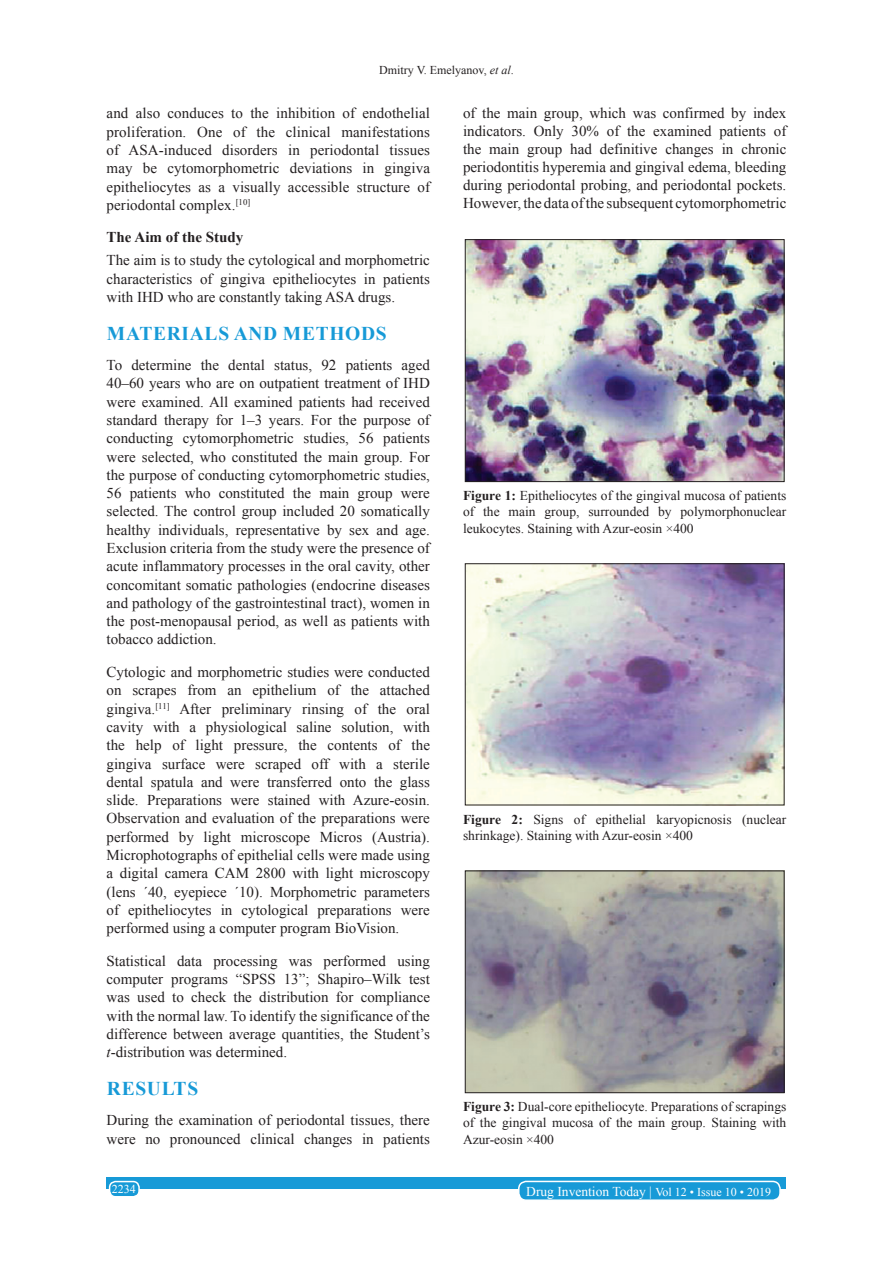
<style>
.page{position:relative;width:893px;height:1263px;background:#fff}
.page>*{position:absolute;margin:0;border:0;box-sizing:border-box;transform-origin:0 0}
.t1{font:700 19.5px "Times New Roman";letter-spacing:.035em;color:#179ad7}
.TX{font:15px/18.3px "Times New Roman";color:#231f20;text-align:justify}
.t2{font:700 15px "Times New Roman";color:#231f20}
.FGC{font:13.5px/16.2px "Times New Roman";color:#231f20;text-align:justify}
.RF{font:13.5px "Times New Roman";color:#fff}
.t3{font:12px "Times New Roman";color:#231f20}
.RF-2{font:12px "Times New Roman";color:#fff}
.s1{font-style:italic}
.s2{font-weight:700}
.s3{font-size:12px}
</style>
<div class="page">
<div style="left:106px;top:1177px;width:680px;height:12px;background:#179ad7"></div>
<div style="left:518px;top:1181px;width:261px;height:19px;background:#179ad7;border-radius:7px"></div>
<div style="left:518px;top:1180px;width:262px;height:21px;border:2px solid #fff;border-radius:7px"></div>
<div style="left:110px;top:1181px;width:29px;height:15px;background:#179ad7;border-radius:6px"></div>
<div style="left:109px;top:1180px;width:31px;height:17px;border:2px solid #fff;border-radius:6px"></div>
<img style="left:467px;top:241px;width:315px;height:239px">
<div style="left:465px;top:239px;width:319px;height:243px;border:1px solid #231f20"></div>
<img style="left:467px;top:565px;width:315px;height:238px">
<div style="left:465px;top:563px;width:319px;height:242px;border:1px solid #231f20"></div>
<img style="left:467px;top:872px;width:315px;height:219px">
<div style="left:465px;top:870px;width:319px;height:223px;border:1px solid #231f20"></div>
<p class="t3" style="left:379px;top:62px;width:136px">Dmitry V. Emelyanov, <span class="s1">et al</span>.</p>
<p class="TX" style="left:107px;top:104px;width:325px">and also conduces to the inhibition of endothelial proliferation. One of the clinical manifestations of ASA-induced disorders in periodontal tissues may be cytomorphometric deviations in gingiva epitheliocytes as a visually accessible structure of periodontal complex.<sup>[10]</sup></p>
<h2 class="t2" style="left:107px;top:227px;width:138px">The Aim of the Study</h2>
<p class="TX" style="left:107px;top:251px;width:325px">The aim is to study the cytological and morphometric characteristics of gingiva epitheliocytes in patients with IHD who are constantly taking ASA drugs.</p>
<h1 class="t1" style="left:107px;top:319px;width:281px">MATERIALS AND METHODS</h1>
<p class="TX" style="left:107px;top:355px;width:325px">To determine the dental status, 92 patients aged 40–60 years who are on outpatient treatment of IHD were examined. All examined patients had received standard therapy for 1–3 years. For the purpose of conducting cytomorphometric studies, 56 patients were selected, who constituted the main group. For the purpose of conducting cytomorphometric studies, 56 patients who constituted the main group were selected. The control group included 20 somatically healthy individuals, representative by sex and age.<br>Exclusion criteria from the study were the presence of acute inflammatory processes in the oral cavity, other concomitant somatic pathologies (endocrine diseases and pathology of the gastrointestinal tract), women in the post-menopausal period, as well as patients with tobacco addiction.</p>
<p class="TX" style="left:107px;top:662px;width:325px">Cytologic and morphometric studies were conducted on scrapes from an epithelium of the attached gingiva.<sup>[11]</sup> After preliminary rinsing of the oral cavity with a physiological saline solution, with the help of light pressure, the contents of the gingiva surface were scraped off with a sterile dental spatula and were transferred onto the glass slide. Preparations were stained with Azure-eosin.<br>Observation and evaluation of the preparations were performed by light microscope Micros (Austria).<br>Microphotographs of epithelial cells were made using a digital camera CAM 2800 with light microscopy (lens ´40, eyepiece ´10). Morphometric parameters of epitheliocytes in cytological preparations were performed using a computer program BioVision.</p>
<p class="TX" style="left:107px;top:951px;width:325px">Statistical data processing was performed using computer programs “SPSS 13”; Shapiro–Wilk test was used to check the distribution for compliance with the normal law. To identify the significance of the difference between average quantities, the Student’s <span class="s1">t</span>-distribution was determined.</p>
<h1 class="t1" style="left:107px;top:1074px;width:93px">RESULTS</h1>
<p class="TX" style="left:107px;top:1110px;width:325px">During the examination of periodontal tissues, there were no pronounced clinical changes in patients</p>
<p class="TX" style="left:463px;top:104px;width:325px">of the main group, which was confirmed by index indicators. Only 30% of the examined patients of the main group had definitive changes in chronic periodontitis hyperemia and gingival edema, bleeding during periodontal probing, and periodontal pockets.<br>However, the data of the subsequent cytomorphometric</p>
<p class="FGC" style="left:463px;top:487px;width:325px"><span class="s2">Figure 1:</span> Epitheliocytes of the gingival mucosa of patients of the main group, surrounded by polymorphonuclear leukocytes. Staining with Azur-eosin ×400</p>
<p class="FGC" style="left:463px;top:810px;width:325px"><span class="s2">Figure 2:</span> Signs of epithelial karyopicnosis (nuclear shrinkage). Staining with Azur-eosin ×400</p>
<p class="FGC" style="left:463px;top:1098px;width:325px"><span class="s2">Figure 3:</span> Dual-core epitheliocyte. Preparations of scrapings of the gingival mucosa of the main group. Staining with Azur-eosin ×400</p>
<p class="RF-2" style="left:112px;top:1180px;width:25px">2234</p>
<p class="RF" style="left:526px;top:1181px;width:246px">Drug Invention Today | <span class="s3">Vol 12 • Issue 10 • 2019</span></p>
</div>
